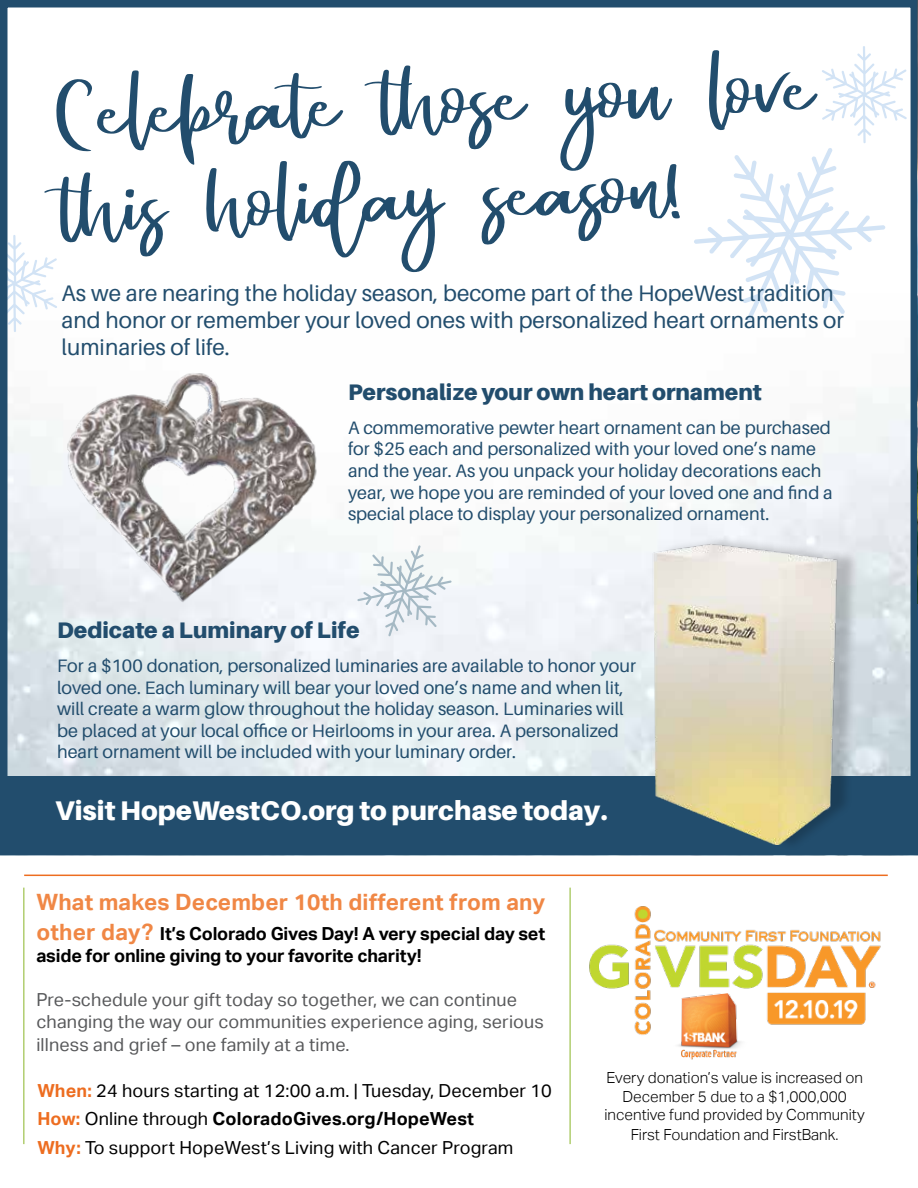
<style>
.page{position:relative;width:918px;height:1188px;background:#fff}
.page>*{position:absolute;margin:0;border:0;box-sizing:border-box;transform-origin:0 0}
.t1{font:79.8px/95.7px "Alentine Handwriten";color:#224d6d}
.t2{font:900 27px "Aileron";color:#fff}
.t3{font:22.5px/27px "Aileron";color:#224d6d}
.t4{font:900 22.5px "Aileron";color:#224d6d}
.t5{font:700 22.5px "Aktiv Grotesk";letter-spacing:.01em;color:#f08745}
.t6{font:18px/21.6px "Aileron";color:#224d6d}
.t7{font:18px/28.5px "Aktiv Grotesk";letter-spacing:.01em;color:#000}
.t8{font:18px/22.5px "Aktiv Grotesk";letter-spacing:.01em;color:#58595b}
.t9{font:700 18px/22.5px "Aktiv Grotesk";letter-spacing:-.01em;color:#000}
.t10{font:300 15.3px/18.3px "Aktiv Grotesk";color:#000;text-align:center}
.s1{font-size:22.5px;color:#f08745}
.s2{font-weight:700;color:#ed6d20}
.s3{font-weight:700}
</style>
<div class="page">
<img style="left:9px;top:388px;width:900px;height:389px">
<svg style="left:357px;top:545px;width:95px;height:91px"></svg>
<svg style="left:694px;top:46px;width:213px;height:275px"></svg>
<svg style="left:9px;top:235px;width:48px;height:97px"></svg>
<img style="left:52px;top:373px;width:278px;height:244px">
<hr style="left:24px;top:875px;width:864px;height:1px;background:#ed6d20">
<hr style="left:23px;top:888px;width:2px;height:256px;background:#b1ce70">
<hr style="left:569px;top:888px;width:2px;height:256px;background:#b1ce70">
<img style="left:589px;top:906px;width:292px;height:154px">
<div style="left:0;top:0;width:918px;height:855px;border:8px solid #224d6d"></div>
<div style="left:0;top:777px;width:917px;height:72px;background:#224d6d"></div>
<div style="left:660px;top:535px;width:199px;height:316px;background:#000;opacity:.2"></div>
<img style="left:642px;top:527px;width:212px;height:318px">
<img style="left:917px;top:0;width:1px;height:604px">
<h1 class="t1" style="left:55px;top:69px;width:760px;rotate:-2deg">Celebrate those you love this holiday season!</h1>
<p class="t3" style="left:62px;top:280px;width:784px">As we are nearing the holiday season, become part of the HopeWest tradition and honor or remember your loved ones with personalized heart ornaments or luminaries of life.</p>
<p class="t4" style="left:348px;top:379px;width:415px">Personalize your own heart ornament</p>
<p class="t6" style="left:348px;top:417px;width:486px">A commemorative pewter heart ornament can be purchased for $25 each and personalized with your loved one’s name and the year. As you unpack your holiday decorations each year, we hope you are reminded of your loved one and find a special place to display your personalized ornament.</p>
<p class="t4" style="left:57px;top:617px;width:304px">Dedicate a Luminary of Life</p>
<p class="t6" style="left:57px;top:655px;width:580px">For a $100 donation, personalized luminaries are available to honor your loved one. Each luminary will bear your loved one’s name and when lit, will create a warm glow throughout the holiday season. Luminaries will be placed at your local office or Heirlooms in your area. A personalized heart ornament will be included with your luminary order.</p>
<h2 class="t2" style="left:55px;top:795px;width:554px">Visit HopeWestCO.org to purchase today.</h2>
<p class="t5" style="left:36px;top:889px;width:510px">What makes December 10th different from any</p>
<p class="t9" style="left:36px;top:922px;width:510px"><span class="s1">other day?</span> It’s Colorado Gives Day! A very special day set aside for online giving to your favorite charity!</p>
<p class="t8" style="left:36px;top:988px;width:509px">Pre-schedule your gift today so together, we can continue changing the way our communities experience aging, serious illness and grief – one family at a time.</p>
<p class="t7" style="left:37px;top:1076px;width:516px"><span class="s2">When:</span> 24 hours starting at 12:00 a.m. | Tuesday, December 10<br><span class="s2">How:</span> Online through <span class="s3">ColoradoGives.org/HopeWest<br></span><span class="s2">Why:</span> To support HopeWest’s Living with Cancer Program</p>
<p class="t10" style="left:604px;top:1069px;width:262px">Every donation’s value is increased on<br>December 5 due to a $1,000,000 incentive fund provided by Community</p>
<p class="t10" style="left:631px;top:1125px;width:209px">First Foundation and FirstBank.</p>
</div>
